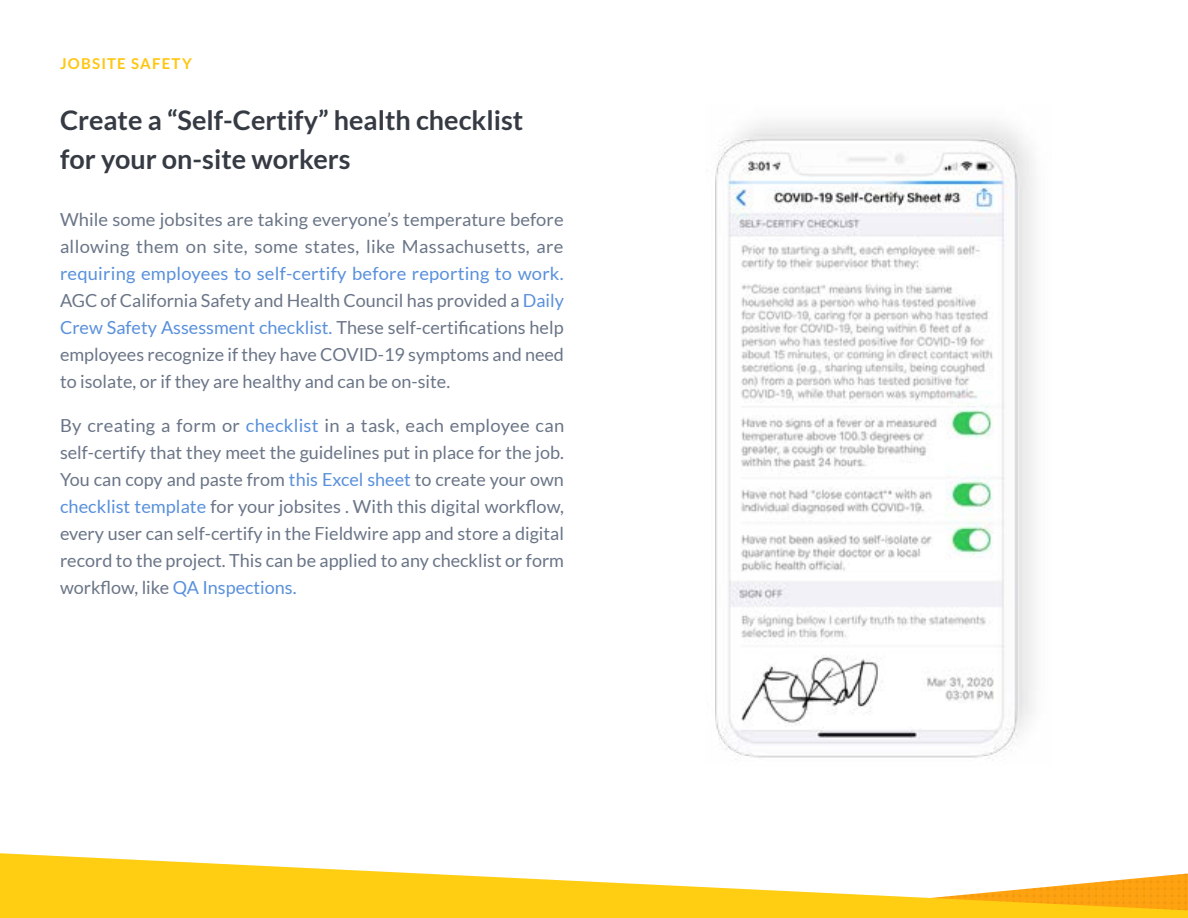
<style>
.page{position:relative;width:1188px;height:918px;background:#fff}
.page>*{position:absolute;margin:0;border:0;box-sizing:border-box;transform-origin:0 0}
.t1{font:700 27px/39px "Lato";color:#353a43}
.t2{font:18px/27px "Lato";color:#6a7587;text-align:justify}
.t3{font:700 15px "Lato";letter-spacing:.085em;color:#ffc610}
.s1{color:#5990dc}
</style>
<div class="page">
<svg style="left:0;top:853px;width:1188px;height:65px;fill:#ffcd11"></svg>
<img style="left:715px;top:122px;width:319px;height:636px">
<p class="t3" style="left:60px;top:55px;width:134px">JOBSITE SAFETY</p>
<h1 class="t1" style="left:60px;top:100px;width:465px">Create a “Self-Certify” health checklist for your on-site workers</h1>
<p class="t2" style="left:60px;top:206px;width:505px">While some jobsites are taking everyone’s temperature before allowing them on site, some states, like Massachusetts, are</p>
<p class="t2" style="left:60px;top:260px;width:506px"><span class="s1">requiring employees to self-certify before reporting to work.<br></span>AGC of California Safety and Health Council has provided a <span class="s1">Daily Crew Safety Assessment checklist.</span> These self-certifications help employees recognize if they have COVID-19 symptoms and need to isolate, or if they are healthy and can be on-site.</p>
<p class="t2" style="left:60px;top:412px;width:506px">By creating a form or <span class="s1">checklist</span> in a task, each employee can self-certify that they meet the guidelines put in place for the job.<br>You can copy and paste from <span class="s1">this Excel sheet</span> to create your own <span class="s1">checklist template</span> for your jobsites . With this digital workflow, every user can self-certify in the Fieldwire app and store a digital record to the project. This can be applied to any checklist or form workflow, like <span class="s1">QA Inspections.</span></p>
</div>
